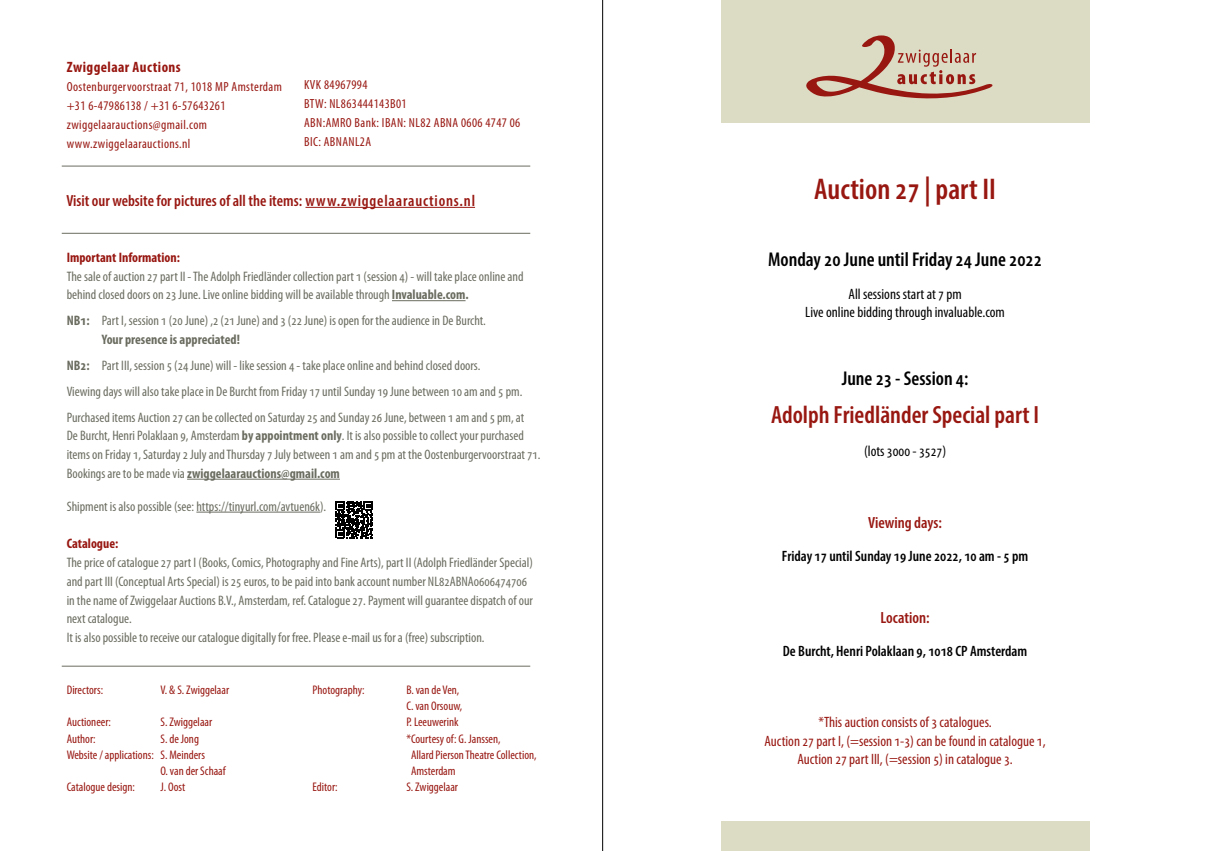
<style>
.page{position:relative;width:1205px;height:851px;background:#fff}
.page>*{position:absolute;margin:0;border:0;box-sizing:border-box;transform-origin:0 0}
.t1{font:600 condensed 30px "Myriad Pro";color:#981711}
.t2{font:600 condensed 25px "Myriad Pro";color:#981711}
.t3{font:600 condensed 20px "Myriad Pro";color:#000}
.t4{font:600 condensed 16.25px "Myriad Pro";color:#981711}
.t5{font:600 condensed 16.12px "Myriad Pro";color:#981711}
.t6{font:condensed 15px/18.8px "Myriad Pro";color:#981711;text-align:center}
.t7{font:600 condensed 15px "Myriad Pro";color:#000}
.t8{font:condensed 15px/18.8px "Myriad Pro";color:#000;text-align:center}
.t9{font:700 condensed 15px "Myriad Pro";letter-spacing:.03em;color:#981711}
.t10{font:condensed 13.75px/18.8px "Myriad Pro";color:#6b6c60}
.t11{font:700 condensed 13.75px "Myriad Pro";color:#981711}
.t12{font:condensed 13.25px/19px "Myriad Pro";letter-spacing:.03em;color:#981711}
.t13{font:condensed 12.5px "Myriad Pro";color:#981711}
.s1{font-weight:700}
</style>
<div class="page">
<hr style="left:602px;top:0;width:1px;height:850px;background:#000">
<div style="left:721px;top:0;width:368px;height:123px;background:#dcdcc4"></div>
<div style="left:721px;top:821px;width:368px;height:29px;background:#dcdcc4"></div>
<svg style="left:806px;top:35px;width:187px;height:64px"></svg>
<hr style="left:392px;top:300px;width:73px;height:1px;background:#6b6c60">
<hr style="left:187px;top:478px;width:153px;height:1px;background:#6b6c60">
<hr style="left:196px;top:511px;width:124px;height:1px;background:#6b6c60">
<hr style="left:62px;top:665px;width:468px;height:1px;background:#6b6c60">
<hr style="left:62px;top:233px;width:468px;height:1px;background:#6b6c60">
<hr style="left:62px;top:166px;width:468px;height:1px;background:#6b6c60">
<hr style="left:305px;top:207px;width:170px;height:1px;background:#981711">
<svg style="left:336px;top:501px;width:37px;height:37px"></svg>
<p class="t9" style="left:67px;top:57px;width:116px">Zwiggelaar Auctions</p>
<p class="t12" style="left:67px;top:77px;width:217px">Oostenburgervoorstraat 71, 1018 MP Amsterdam +31 6-47986138 / +31 6-57643261 zwiggelaarauctions@gmail.com www.zwiggelaarauctions.nl</p>
<p class="t12" style="left:304px;top:75px;width:218px">KVK 84967994<br>BTW: NL863444143B01<br>ABN:AMRO Bank: IBAN: NL82 ABNA 0606 4747 06<br>BIC: ABNANL2A</p>
<p class="t5" style="left:66px;top:190px;width:410px">Visit our website for pictures of all the items: www.zwiggelaarauctions.nl</p>
<p class="t11" style="left:67px;top:248px;width:115px">Important Information:</p>
<p class="t10" style="left:67px;top:266px;width:458px">The sale of auction 27 part II - The Adolph Friedländer collection part 1 (session 4) - will take place online and behind closed doors on 23 June. Live online bidding will be available through <span class="s1">Invaluable.com.</span></p>
<p class="t10" style="left:102px;top:311px;width:386px;text-indent:-35px"><span class="s1">NB1:</span> Part I, session 1 (20 June) ,2 (21 June) and 3 (22 June) is open for the audience in De Burcht.<br><span class="s1">Your presence is appreciated!</span></p>
<p class="t10" style="left:67px;top:352px;width:459px;line-height:25.9px"><span class="s1">NB2:</span> Part III, session 5 (24 June) will - like session 4 - take place online and behind closed doors.<br>Viewing days will also take place in De Burcht from Friday 17 until Sunday 19 June between 10 am and 5 pm.<br>Purchased items Auction 27 can be collected on Saturday 25 and Sunday 26 June, between 1 am and 5 pm, at</p>
<p class="t10" style="left:67px;top:426px;width:475px">De Burcht, Henri Polaklaan 9, Amsterdam <span class="s1">by appointment only</span>. It is also possible to collect your purchased items on Friday 1, Saturday 2 July and Thursday 7 July between 1 am and 5 pm at the Oostenburgervoorstraat 71.<br>Bookings are to be made via <span class="s1">zwiggelaarauctions@gmail.com</span></p>
<p class="t10" style="left:67px;top:496px;width:261px">Shipment is also possible (see: https://tinyurl.com/avtuen6k).</p>
<p class="t11" style="left:67px;top:535px;width:53px">Catalogue:</p>
<p class="t10" style="left:67px;top:553px;width:468px">The price of catalogue 27 part I (Books, Comics, Photography and Fine Arts), part II (Adolph Friedländer Special) and part III (Conceptual Arts Special) is 25 euros, to be paid into bank account number NL82ABNA0606474706 in the name of Zwiggelaar Auctions B.V., Amsterdam, ref. Catalogue 27. Payment will guarantee dispatch of our next catalogue.<br>It is also possible to receive our catalogue digitally for free. Please e-mail us for a (free) subscription.</p>
<p class="t13" style="left:67px;top:682px;width:38px">Directors:</p>
<p class="t13" style="left:160px;top:682px;width:70px">V. &amp; S. Zwiggelaar</p>
<p class="t13" style="left:67px;top:714px;width:46px">Auctioneer:</p>
<p class="t13" style="left:160px;top:714px;width:53px">S. Zwiggelaar</p>
<p class="t13" style="left:67px;top:730px;width:30px">Author:</p>
<p class="t13" style="left:160px;top:730px;width:40px">S. de Jong</p>
<p class="t13" style="left:67px;top:747px;width:140px">Website / applications: S. Meinders</p>
<p class="t13" style="left:160px;top:763px;width:67px">O. van der Schaaf</p>
<p class="t13" style="left:67px;top:779px;width:70px">Catalogue design:</p>
<p class="t13" style="left:160px;top:779px;width:26px">J. Oost</p>
<p class="t13" style="left:313px;top:682px;width:53px">Photography:</p>
<p class="t13" style="left:406px;top:682px;width:55px">B. van de Ven,</p>
<p class="t13" style="left:406px;top:698px;width:57px">C. van Orsouw,</p>
<p class="t13" style="left:406px;top:714px;width:54px">P. Leeuwerink</p>
<p class="t13" style="left:406px;top:730px;width:96px">*Courtesy of: G. Janssen,</p>
<p class="t13" style="left:411px;top:747px;width:127px">Allard Pierson Theatre Collection,</p>
<p class="t13" style="left:411px;top:763px;width:46px">Amsterdam</p>
<p class="t13" style="left:313px;top:779px;width:26px">Editor:</p>
<p class="t13" style="left:406px;top:779px;width:53px">S. Zwiggelaar</p>
<h1 class="t1" style="left:814px;top:170px;width:183px">Auction 27 | part II</h1>
<h3 class="t3" style="left:768px;top:246px;width:275px">Monday 20 June until Friday 24 June 2022</h3>
<p class="t8" style="left:805px;top:284px;width:201px">All sessions start at 7 pm<br>Live online bidding through invaluable.com</p>
<h3 class="t3" style="left:842px;top:366px;width:128px">June 23 - Session 4:</h3>
<h2 class="t2" style="left:771px;top:399px;width:270px">Adolph Friedländer Special part I</h2>
<p class="t8" style="left:864px;top:442px;width:84px">(lots 3000 - 3527)</p>
<p class="t4" style="left:868px;top:512px;width:75px">Viewing days:</p>
<p class="t7" style="left:782px;top:547px;width:248px">Friday 17 until Sunday 19 June 2022, 10 am - 5 pm</p>
<p class="t4" style="left:880px;top:607px;width:51px">Location:</p>
<p class="t7" style="left:783px;top:641px;width:246px">De Burcht, Henri Polaklaan 9, 1018 CP Amsterdam</p>
<p class="t6" style="left:764px;top:712px;width:283px">*This auction consists of 3 catalogues.<br>Auction 27 part I, (=session 1-3) can be found in catalogue 1,<br>Auction 27 part III, (=session 5) in catalogue 3.</p>
</div>
